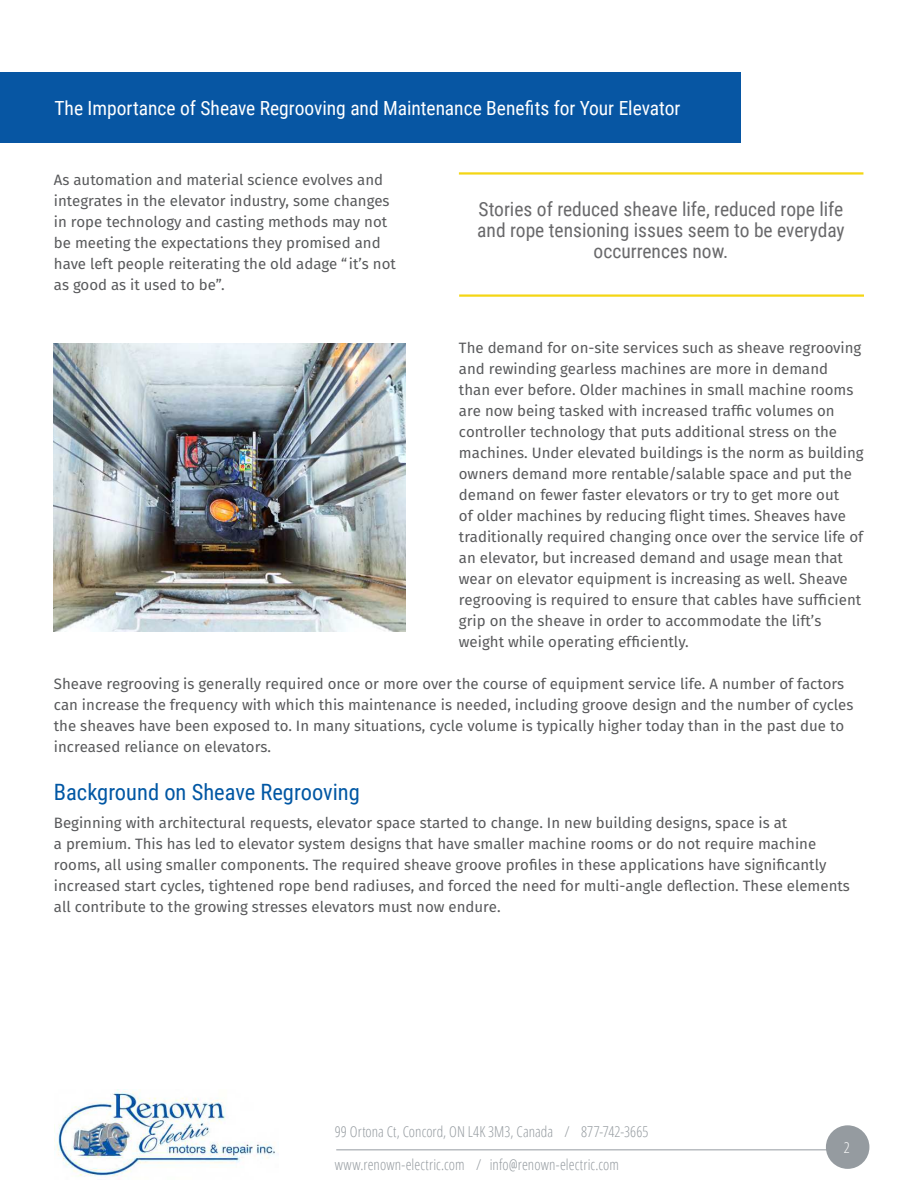
<style>
.page{position:relative;width:918px;height:1188px;background:#fff}
.page>*{position:absolute;margin:0;border:0;box-sizing:border-box;transform-origin:0 0}
.t1{font:22.5px "Roboto Condensed";color:#0157a4}
.t2{font:19.5px/21px "Roboto Condensed";color:#69696b;text-align:center}
.t3{font:19.5px "Roboto Condensed";color:#fff}
.t4{font:15px/21px "Fira Sans";color:#58595b}
.t5{font:300 15px "Open Sans Condensed";letter-spacing:.005em;color:#959ba0}
.t6{font:300 15px "Open Sans Condensed";color:#fff}
</style>
<div class="page">
<img style="left:54px;top:1090px;width:221px;height:87px">
<hr style="left:336px;top:1149px;width:533px;height:1px;background:#959ba0">
<div style="left:826px;top:1125px;width:43px;height:44px;background:#959ba0;border-radius:50%"></div>
<hr style="left:459px;top:294px;width:405px;height:3px;background:#f4d613">
<hr style="left:459px;top:172px;width:404px;height:3px;background:#f4d613">
<div style="left:0;top:73px;width:741px;height:70px;background:#0756a3"></div>
<img style="left:53px;top:343px;width:352px;height:289px">
<h2 class="t3" style="left:54px;top:95px;width:628px">The Importance of Sheave Regrooving and Maintenance Benefits for Your Elevator</h2>
<p class="t4" style="left:54px;top:170px;width:344px">As automation and material science evolves and integrates in the elevator industry, some changes in rope technology and casting methods may not be meeting the expectations they promised and have left people reiterating the old adage “it’s not as good as it used to be”.</p>
<h2 class="t2" style="left:477px;top:200px;width:369px">Stories of reduced sheave life, reduced rope life and rope tensioning issues seem to be everyday occurrences now.</h2>
<p class="t4" style="left:459px;top:338px;width:406px">The demand for on-site services such as sheave regrooving and rewinding gearless machines are more in demand<br>than ever before. Older machines in small machine rooms are now being tasked with increased traffic volumes on controller technology that puts additional stress on the machines. Under elevated buildings is the norm as building owners demand more rentable/salable space and put the demand on fewer faster elevators or try to get more out<br>of older machines by reducing flight times. Sheaves have traditionally required changing once over the service life of an elevator, but increased demand and usage mean that wear on elevator equipment is increasing as well. Sheave regrooving is required to ensure that cables have sufficient grip on the sheave in order to accommodate the lift’s weight while operating efficiently.</p>
<p class="t4" style="left:54px;top:674px;width:801px">Sheave regrooving is generally required once or more over the course of equipment service life. A number of factors can increase the frequency with which this maintenance is needed, including groove design and the number of cycles the sheaves have been exposed to. In many situations, cycle volume is typically higher today than in the past due to increased reliance on elevators.</p>
<h1 class="t1" style="left:54px;top:783px;width:307px">Background on Sheave Regrooving</h1>
<p class="t4" style="left:54px;top:813px;width:798px">Beginning with architectural requests, elevator space started to change. In new building designs, space is at<br>a premium. This has led to elevator system designs that have smaller machine rooms or do not require machine rooms, all using smaller components. The required sheave groove profiles in these applications have significantly increased start cycles, tightened rope bend radiuses, and forced the need for multi-angle deflection. These elements all contribute to the growing stresses elevators must now endure.</p>
<p class="t5" style="left:335px;top:1125px;width:315px">99 Ortona Ct, Concord, ON L4K 3M3, Canada / 877-742-3665</p>
<p class="t5" style="left:335px;top:1158px;width:286px">www.renown-electric.com / info@renown-electric.com</p>
<p class="t6" style="left:844px;top:1141px;width:7px">2</p>
</div>
